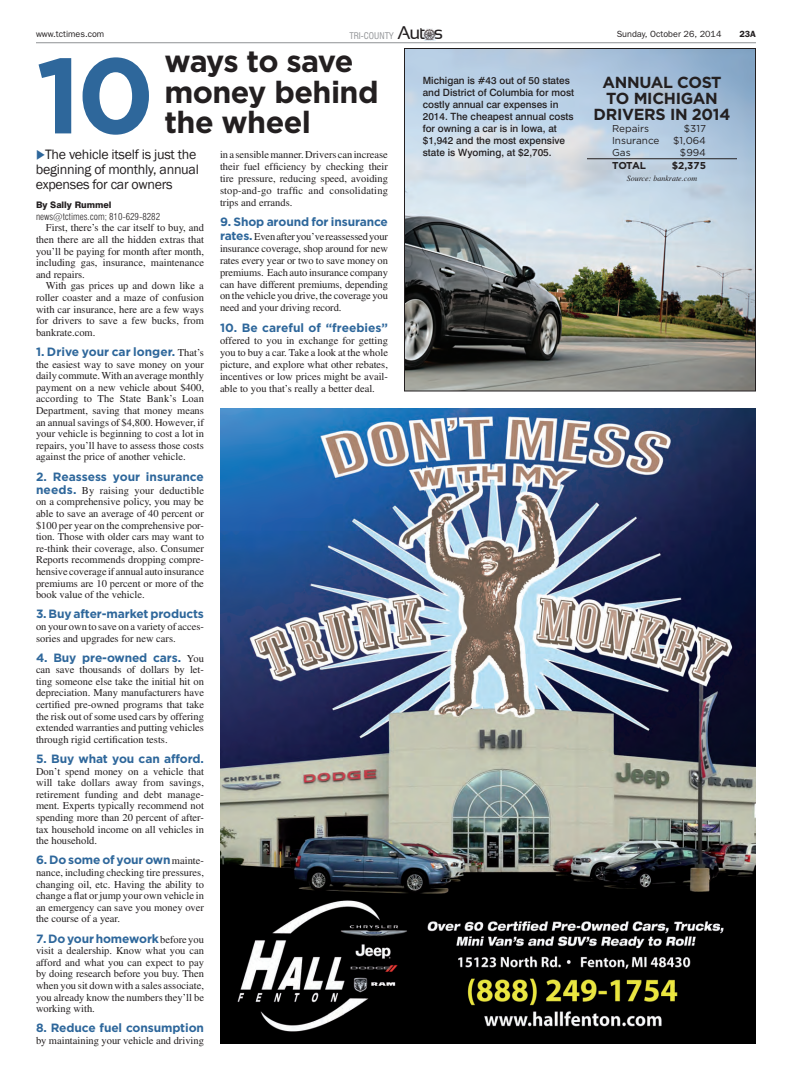
<style>
.page{position:relative;width:792px;height:1080px;background:#fff}
.page>*{position:absolute;margin:0;border:0;box-sizing:border-box;transform-origin:0 0}
.H3-24-Sw-TN{font:700 106.8px "Gotham";color:#2e679b}
.H3-24-Sw-TN-2{font:700 30.5px/30.5px "Gotham";letter-spacing:-.02em;color:#231f20}
.BODY_10_5_11_5{font:700 16px/16px "Gotham";letter-spacing:-.02em;color:#231f20;text-align:center}
.BODY_10_5_11_5-2{font:14px/15.1px "Franklin Gothic";letter-spacing:-.02em;color:#231f20}
.BODY_10_5_11_5-3{font:700 12px "Gotham";letter-spacing:-.01em;color:#2e679b}
.BODY_10_5_11_5-4{font:10.5px/11.6px "Toronto";color:#231f20;text-align:justify}
.police_files_body{font:500 10px/12px "Swiss 721 BT";color:#231f20}
.BODY_10_5_11_5-5{font:10px "Gotham";color:#231f20}
.BODY_11_12{font:700 10px "Gotham";letter-spacing:-.005em;color:#231f20}
.BODY_10_5_11_5-6{font:300 condensed 9.5px "Swiss 721 BT";color:#231f20}
.t1{font:9px "Frankfurt Gothic";color:#231f20}
.t2{font:condensed 9px "Swiss 721 BT";color:#939598}
.BY_Line{font:800 9px "Swiss 721 BT";color:#231f20}
.t3{font:700 9px "Frankfurt Gothic";color:#231f20}
.BODY_11_12-2{font:italic 8px "Toronto";color:#231f20}
.s1{font-family:"Sansation";font-stretch:normal;font-size:18.2px;color:#231f20}
.s2{color:#2e679b}
.s3{font-family:"Toronto";font-weight:400;font-size:10.5px;color:#231f20}
.s4{font-family:"Gotham";font-weight:700;font-size:12px;color:#2e679b}
</style>
<div class="page">
<hr style="left:36px;top:42px;width:720px;height:1px;background:#8f9194">
<svg style="left:423px;top:28px;width:12px;height:12px"></svg>
<img style="left:406px;top:50px;width:348px;height:340px">
<div style="left:404px;top:48px;width:352px;height:344px;border:1px solid #231f20"></div>
<hr style="left:587px;top:158px;width:150px;height:1px;background:#231f20">
<img style="left:220px;top:408px;width:536px;height:636px">
<p class="t1" style="left:36px;top:29px;width:70px">www.tctimes.com</p>
<p class="t2" style="left:349px;top:30px;width:95px">TRI-COUNTY <span class="s1">Aut s</span></p>
<p class="t1" style="left:617px;top:29px;width:106px">Sunday, October 26, 2014</p>
<p class="t3" style="left:739px;top:29px;width:18px">23A</p>
<p class="H3-24-Sw-TN" style="left:36px;top:34px;width:120px">10</p>
<p class="H3-24-Sw-TN-2" style="left:165px;top:46px;width:216px">ways to save money behind</p>
<p class="H3-24-Sw-TN-2" style="left:165px;top:107px;width:148px">the wheel</p>
<p class="BODY_10_5_11_5-2" style="left:36px;top:147px;width:164px"><span class="s2">◆</span>The vehicle itself is just the beginning of monthly, annual expenses for car owners</p>
<p class="BY_Line" style="left:36px;top:199px;width:77px">By Sally Rummel</p>
<p class="BODY_10_5_11_5-6" style="left:36px;top:211px;width:126px">news@tctimes.com; 810-629-8282</p>
<p class="BODY_10_5_11_5-4" style="left:36px;top:222px;width:170px;text-indent:10px">First, there’s the car itself to buy, and then there are all the hidden extras that you’ll be paying for month after month, including gas, insurance, maintenance and repairs.</p>
<p class="BODY_10_5_11_5-4" style="left:36px;top:280px;width:170px;text-indent:10px">With gas prices up and down like a roller coaster and a maze of confusion with car insurance, here are a few ways for drivers to save a few bucks, from bankrate.com.</p>
<p class="BODY_10_5_11_5-3" style="left:36px;top:345px;width:170px">1. Drive your car longer. <span class="s3">That’s</span></p>
<p class="BODY_10_5_11_5-4" style="left:36px;top:358px;width:170px">the easiest way to save money on your daily commute.With an averagemonthly payment on a new vehicle about $400, according to The State Bank’s Loan Department, saving that money means an annual savings of $4,800. However, if your vehicle is beginning to cost a lot in repairs, you’ll have to assess those costs against the price of another vehicle.</p>
<p class="BODY_10_5_11_5-3" style="left:36px;top:469px;width:169px">2. Reassess your insurance</p>
<p class="BODY_10_5_11_5-4" style="left:36px;top:484px;width:170px"><span class="s4">needs.</span> By raising your deductible on a comprehensive policy, you may be able to save an average of 40 percent or $100 per year on the comprehensive por&shy;tion. Those with older cars may want to re-think their coverage, also. Consumer Reports recommends dropping compre&shy;hensive coverage if annual autoinsurance premiums are 10 percent or more of the book value of the vehicle.</p>
<p class="BODY_10_5_11_5-3" style="left:36px;top:607px;width:170px">3. Buy after-market products</p>
<p class="BODY_10_5_11_5-4" style="left:36px;top:621px;width:170px">on your own to save on a variety of acces&shy;sories and upgrades for new cars.</p>
<p class="BODY_10_5_11_5-3" style="left:36px;top:650px;width:169px">4. Buy pre-owned cars. <span class="s3">You</span></p>
<p class="BODY_10_5_11_5-4" style="left:36px;top:664px;width:170px">can save thousands of dollars by let&shy;ting someone else take the initial hit on depreciation. Many manufacturers have certified pre-owned programs that take the risk out of some used cars by offering extended warranties and putting vehicles through rigid certification tests.</p>
<p class="BODY_10_5_11_5-3" style="left:36px;top:752px;width:169px">5. Buy what you can afford.</p>
<p class="BODY_10_5_11_5-4" style="left:36px;top:765px;width:170px">Don’t spend money on a vehicle that will take dollars away from savings, retirement funding and debt manage&shy;ment. Experts typically recommend not spending more than 20 percent of after&shy;tax household income on all vehicles in the household.</p>
<p class="BODY_10_5_11_5-3" style="left:36px;top:853px;width:170px">6. Do some of your own<span class="s3">mainte-</span></p>
<p class="BODY_10_5_11_5-4" style="left:36px;top:867px;width:170px">nance, including checking tire pressures, changing oil, etc. Having the ability to change a flat or jump your own vehicle in an emergency can save you money over the course of a year.</p>
<p class="BODY_10_5_11_5-3" style="left:36px;top:931px;width:170px">7. Do your homework<span class="s3">beforeyou</span></p>
<p class="BODY_10_5_11_5-4" style="left:36px;top:945px;width:170px">visit a dealership. Know what you can afford and what you can expect to pay by doing research before you buy. Then when you sit down with a sales associate, you already know the numbers they’ll be working with.</p>
<p class="BODY_10_5_11_5-3" style="left:36px;top:1021px;width:170px">8. Reduce fuel consumption</p>
<p class="BODY_10_5_11_5-4" style="left:36px;top:1035px;width:169px">by maintaining your vehicle and driving</p>
<p class="BODY_10_5_11_5-4" style="left:220px;top:149px;width:170px;line-height:11.9px">ina sensiblemanner.Drivers canincrease their fuel efficiency by checking their tire pressure, reducing speed, avoiding stop-and-go traffic and consolidating trips and errands.</p>
<p class="BODY_10_5_11_5-3" style="left:220px;top:215px;width:170px">9. Shop around for insurance</p>
<p class="BODY_10_5_11_5-4" style="left:220px;top:230px;width:170px;line-height:11.9px"><span class="s4">rates.</span>Evenafteryou’vereassessedyour insurance coverage, shop around for new rates every year or two to save money on premiums. Each auto insurance company can have different premiums, depending on the vehicle you drive, the coverage you need and your driving record.</p>
<p class="BODY_10_5_11_5-3" style="left:220px;top:321px;width:169px">10. Be careful of ÒfreebiesÓ</p>
<p class="BODY_10_5_11_5-4" style="left:220px;top:334px;width:170px;line-height:11.9px">offered to you in exchange for getting you to buy a car. Take a look at the whole picture, and explore what other rebates, incentives or low prices might be avail&shy;able to you that’s really a better deal.</p>
<p class="police_files_body" style="left:423px;top:74px;width:153px">Michigan is #43 out of 50 states and District of Columbia for most costly annual car expenses in<br>2014. The cheapest annual costs for owning a car is in Iowa, at $1,942 and the most expensive state is Wyoming, at $2,705.</p>
<p class="BODY_10_5_11_5" style="left:594px;top:74px;width:138px">ANNUAL COST<br>TO MICHIGAN<br>DRIVERS IN 2014</p>
<p class="BODY_10_5_11_5-5" style="left:612px;top:123px;width:39px">Repairs</p>
<p class="BODY_10_5_11_5-5" style="left:684px;top:123px;width:24px">$317</p>
<p class="BODY_10_5_11_5-5" style="left:612px;top:135px;width:49px">Insurance</p>
<p class="BODY_10_5_11_5-5" style="left:673px;top:135px;width:34px">$1,064</p>
<p class="BODY_10_5_11_5-5" style="left:612px;top:147px;width:20px">Gas</p>
<p class="BODY_10_5_11_5-5" style="left:680px;top:147px;width:28px">$994</p>
<p class="BODY_11_12" style="left:612px;top:160px;width:36px">TOTAL</p>
<p class="BODY_11_12" style="left:672px;top:160px;width:36px">$2,375</p>
<p class="BODY_11_12-2" style="left:627px;top:174px;width:72px">Source: bankrate.com</p>
</div>
